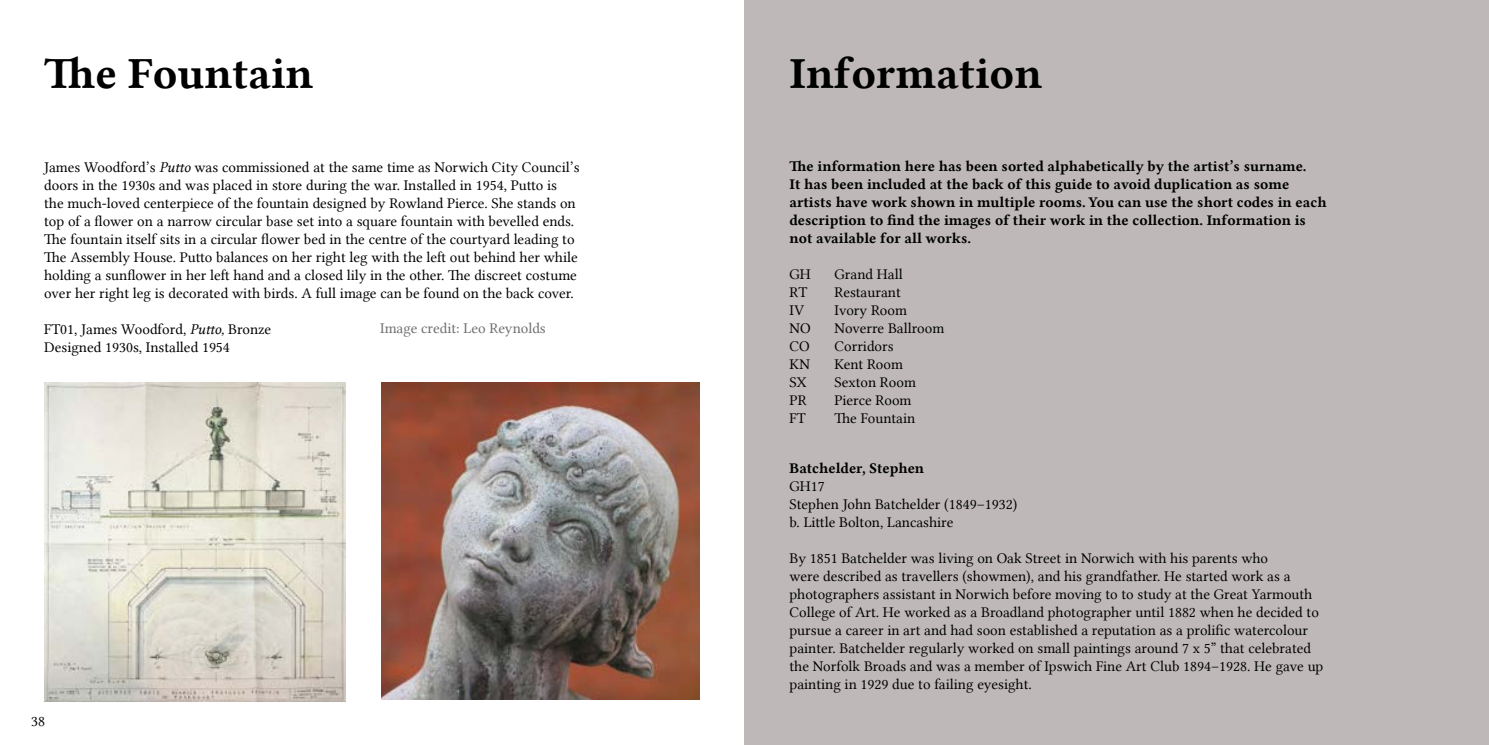
<style>
.page{position:relative;width:1489px;height:745px;background:#fff}
.page>*{position:absolute;margin:0;border:0;box-sizing:border-box;transform-origin:0 0}
.t1{font:45px "Lin Libertine B";color:#000}
.t2{font:15px/18px "Lin Libertine";color:#000}
.t3{font:15px/18px "Lin Libertine B";color:#000}
.t4{font:15px "Lin Libertine";color:#6d6e71}
.s1{font-family:"Lin Libertine I"}
</style>
<div class="page">
<div style="left:744px;top:0;width:744px;height:744px;background:#beb9b8"></div>
<img style="left:44px;top:382px;width:301px;height:319px">
<img style="left:381px;top:382px;width:318px;height:317px">
<h1 class="t1" style="left:44px;top:42px;width:270px">The Fountain</h1>
<p class="t2" style="left:44px;top:158px;width:537px">James Woodford’s <span class="s1">Putto</span> was commissioned at the same time as Norwich City Council’s doors in the 1930s and was placed in store during the war. Installed in 1954, Putto is the much-loved centerpiece of the fountain designed by Rowland Pierce. She stands on top of a flower on a narrow circular base set into a square fountain with bevelled ends.<br>The fountain itself sits in a circular flower bed in the centre of the courtyard leading to The Assembly House. Putto balances on her right leg with the left out behind her while holding a sunflower in her left hand and a closed lily in the other. The discreet costume over her right leg is decorated with birds. A full image can be found on the back cover.</p>
<p class="t2" style="left:44px;top:320px;width:228px">FT01, James Woodford, <span class="s1">Putto,</span> Bronze<br>Designed 1930s, Installed 1954</p>
<p class="t4" style="left:380px;top:319px;width:167px">Image credit: Leo Reynolds</p>
<p class="t2" style="left:31px;top:711px;width:15px">38</p>
<h1 class="t1" style="left:789px;top:42px;width:254px">Information</h1>
<p class="t3" style="left:789px;top:156px;width:538px">The information here has been sorted alphabetically by the artist’s surname.<br>It has been included at the back of this guide to avoid duplication as some artists have work shown in multiple rooms. You can use the short codes in each description to find the images of their work in the collection. Information is not available for all works.</p>
<p class="t2" style="left:789px;top:265px;width:23px">GH</p>
<p class="t2" style="left:834px;top:265px;width:70px">Grand Hall</p>
<p class="t2" style="left:789px;top:283px;width:19px">RT</p>
<p class="t2" style="left:834px;top:283px;width:68px">Restaurant</p>
<p class="t2" style="left:789px;top:301px;width:16px">IV</p>
<p class="t2" style="left:834px;top:301px;width:74px">Ivory Room</p>
<p class="t2" style="left:789px;top:319px;width:23px">NO</p>
<p class="t2" style="left:834px;top:319px;width:111px">Noverre Ballroom</p>
<p class="t2" style="left:789px;top:337px;width:22px">CO</p>
<p class="t2" style="left:834px;top:337px;width:61px">Corridors</p>
<p class="t2" style="left:789px;top:355px;width:22px">KN</p>
<p class="t2" style="left:834px;top:355px;width:70px">Kent Room</p>
<p class="t2" style="left:789px;top:373px;width:19px">SX</p>
<p class="t2" style="left:834px;top:373px;width:83px">Sexton Room</p>
<p class="t2" style="left:789px;top:391px;width:19px">PR</p>
<p class="t2" style="left:834px;top:391px;width:78px">Pierce Room</p>
<p class="t2" style="left:789px;top:409px;width:18px">FT</p>
<p class="t2" style="left:834px;top:409px;width:82px">The Fountain</p>
<p class="t3" style="left:789px;top:458px;width:136px">Batchelder, Stephen</p>
<p class="t2" style="left:789px;top:476px;width:229px">GH17<br>Stephen John Batchelder (1849–1932) b. Little Bolton, Lancashire</p>
<p class="t2" style="left:789px;top:548px;width:535px">By 1851 Batchelder was living on Oak Street in Norwich with his parents who<br>were described as travellers (showmen), and his grandfather. He started work as a photographers assistant in Norwich before moving to to study at the Great Yarmouth College of Art. He worked as a Broadland photographer until 1882 when he decided to pursue a career in art and had soon established a reputation as a prolific watercolour painter. Batchelder regularly worked on small paintings around 7 x 5” that celebrated the Norfolk Broads and was a member of Ipswich Fine Art Club 1894–1928. He gave up painting in 1929 due to failing eyesight.</p>
</div>
